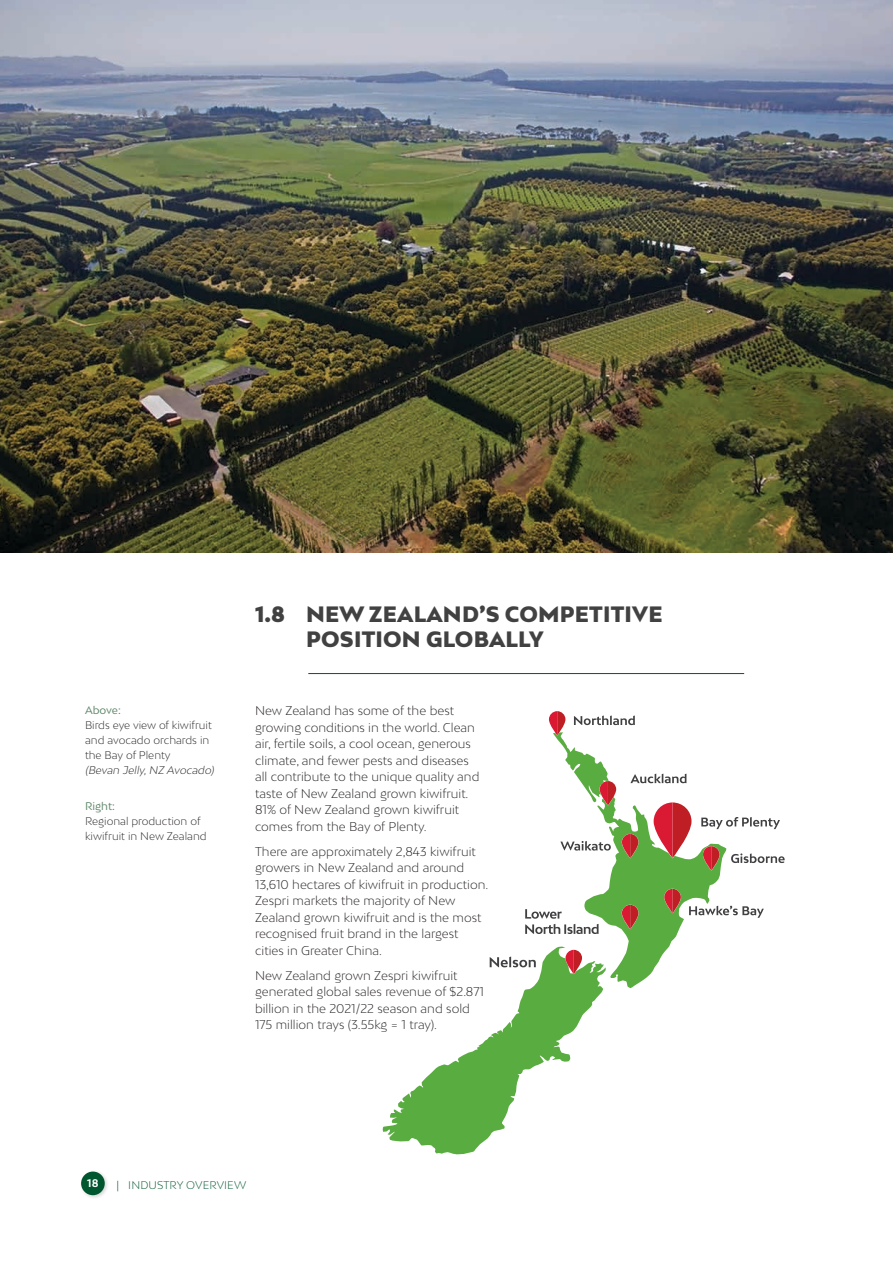
<style>
.page{position:relative;width:893px;height:1263px;background:#fff}
.page>*{position:absolute;margin:0;border:0;box-sizing:border-box;transform-origin:0 0}
.t1{font:900 21px/25.2px "Bw Mitga";letter-spacing:.01em;color:#414142}
.t2{font:300 12px/16.5px "Bw Mitga";color:#231f20}
.t3{font:300 10.5px/15px "Bw Mitga";color:#231f20}
.t4{font:italic 300 10.5px "Bw Mitga";color:#231f20}
.t5{font:300 10.5px "Bw Mitga";letter-spacing:.01em;color:#00572f}
.t6{font:10.5px "Bw Mitga";color:#61886c}
.t7{font:700 10.5px "Bw Mitga";color:#fff}
</style>
<div class="page">
<div style="left:79px;top:1170px;width:31px;height:30px;background:#231f20;opacity:.2"></div>
<div style="left:81px;top:1171px;width:24px;height:24px;background:#00572f;border-radius:50%"></div>
<hr style="left:308px;top:673px;width:436px;height:1px;background:#00572f">
<img style="left:0;top:0;width:893px;height:553px">
<svg style="left:383px;top:957px;width:221px;height:197px"></svg>
<svg style="left:490px;top:711px;width:295px;height:277px"></svg>
<p class="t6" style="left:85px;top:703px;width:37px">Above:</p>
<p class="t3" style="left:85px;top:717px;width:128px">Birds eye view of kiwifruit and avocado orchards in the Bay of Plenty</p>
<p class="t4" style="left:85px;top:763px;width:133px">(Bevan Jelly,NZ Avocado)</p>
<p class="t6" style="left:85px;top:799px;width:31px">Right:</p>
<p class="t3" style="left:85px;top:813px;width:123px">Regional production of kiwifruit in New Zealand</p>
<h1 class="t1" style="left:306px;top:600px;width:358px;text-indent:-51px">1.8 NEW ZEALAND’S COMPETITIVE<br>POSITION GLOBALLY</h1>
<p class="t2" style="left:255px;top:702px;width:226px">New Zealand has some of the best growing conditions in the world. Clean air, fertile soils, a cool ocean, generous climate, and fewer pests and diseases all contribute to the unique quality and taste of New Zealand grown kiwifruit.<br>81% of New Zealand grown kiwifruit comes from the Bay of Plenty.</p>
<p class="t2" style="left:255px;top:842px;width:235px">There are approximately 2,843 kiwifruit growers in New Zealand and around 13,610 hectares of kiwifruit in production.<br>Zespri markets the majority of New Zealand grown kiwifruit and is the most recognised fruit brand in the largest cities in Greater China.</p>
<p class="t2" style="left:255px;top:966px;width:230px">New Zealand grown Zespri kiwifruit generated global sales revenue of $2.871 billion in the 2021/22 season and sold 175 million trays (3.55kg = 1 tray).</p>
<p class="t7" style="left:87px;top:1176px;width:13px">18</p>
<p class="t5" style="left:117px;top:1178px;width:131px">| INDUSTRY OVERVIEW</p>
</div>
